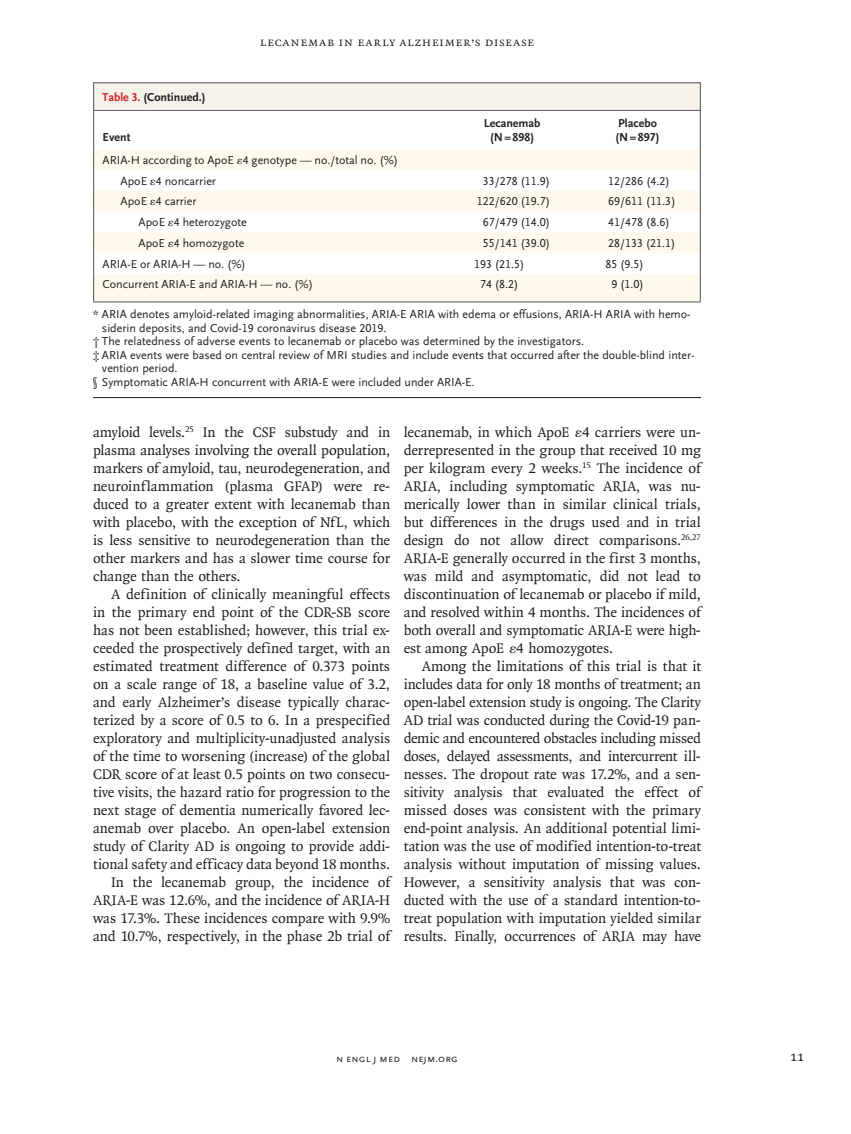
<style>
.page{position:relative;width:851px;height:1134px;background:#fff}
.page>*{position:absolute;margin:0;border:0;box-sizing:border-box;transform-origin:0 0}
.t1{font:15px/18px "OTNEJM Quadraat";letter-spacing:-.005em;color:#231f20;text-align:justify}
.t2{font:14.25px "OTNEJM Quadraat Cap";color:#231f20}
.t3{font:12.75px "OTNEJM Quadraat Small Cap";letter-spacing:.055em;color:#231f20}
.t4{font:12px/20.7px "OTNEJM Scala Sans LF";color:#231f20}
.t5{font:700 12px/13.5px "OTNEJM Scala Sans LF";color:#231f20;text-align:center}
.t6{font:10.8px "OTNEJM Scala Sans LF Cap";letter-spacing:.01em;color:#231f20}
.s1{color:#d1232a}
</style>
<div class="page">
<svg style="left:94px;top:150px;width:605px;height:151px;fill:#fef9ec"></svg>
<hr style="left:93px;top:110px;width:1px;height:40px;background:#636366">
<hr style="left:699px;top:110px;width:1px;height:40px;background:#636366">
<svg style="left:93px;top:150px;width:1px;height:151px"></svg>
<svg style="left:699px;top:150px;width:1px;height:151px"></svg>
<hr style="left:93px;top:301px;width:356px;height:1px;background:#636366">
<hr style="left:449px;top:301px;width:126px;height:1px;background:#636366">
<hr style="left:575px;top:301px;width:126px;height:1px;background:#636366">
<div style="left:93px;top:83px;width:607px;height:28px;background:#f5f1eb"></div>
<div style="left:93px;top:82px;width:607px;height:29px;border:1px solid #636366"></div>
<hr style="left:93px;top:110px;width:607px;height:1px;background:#636366">
<hr style="left:93px;top:397px;width:607px;height:1px;background:#231f20">
<p class="t5" style="left:102px;top:90px;width:105px"><span class="s1">Table 3.</span> (Continued.)</p>
<p class="t5" style="left:103px;top:130px;width:29px">Event</p>
<p class="t3" style="left:260px;top:35px;width:276px">Lecanemab in Early Alzheimer’s Disease</p>
<p class="t5" style="left:484px;top:117px;width:58px">Lecanemab (N=898)</p>
<p class="t5" style="left:615px;top:117px;width:46px;text-align:left">Placebo (N=897)</p>
<p class="t4" style="left:121px;top:150px;width:279px;text-indent:-18px">ARIA-H according to ApoE ε4 genotype — no./total no. (%)<br>ApoE ε4 noncarrier</p>
<p class="t4" style="left:483px;top:171px;width:69px">33/278 (11.9)</p>
<p class="t4" style="left:608px;top:171px;width:63px">12/286 (4.2)</p>
<p class="t4" style="left:121px;top:191px;width:77px">ApoE ε4 carrier</p>
<p class="t4" style="left:477px;top:191px;width:75px">122/620 (19.7)</p>
<p class="t4" style="left:608px;top:191px;width:69px">69/611 (11.3)</p>
<p class="t4" style="left:139px;top:212px;width:110px">ApoE ε4 heterozygote</p>
<p class="t4" style="left:483px;top:212px;width:69px">67/479 (14.0)</p>
<p class="t4" style="left:608px;top:212px;width:63px">41/478 (8.6)</p>
<p class="t4" style="left:139px;top:233px;width:107px">ApoE ε4 homozygote</p>
<p class="t4" style="left:483px;top:233px;width:69px">55/141 (39.0)</p>
<p class="t4" style="left:608px;top:233px;width:69px">28/133 (21.1)</p>
<p class="t4" style="left:103px;top:254px;width:145px">ARIA-E or ARIA-H — no. (%)</p>
<p class="t4" style="left:474px;top:254px;width:52px">193 (21.5)</p>
<p class="t4" style="left:605px;top:254px;width:40px">85 (9.5)</p>
<p class="t4" style="left:103px;top:274px;width:212px">Concurrent ARIA-E and ARIA-H — no. (%)</p>
<p class="t4" style="left:480px;top:274px;width:40px">74 (8.2)</p>
<p class="t4" style="left:611px;top:274px;width:34px">9 (1.0)</p>
<p class="t4" style="left:93px;top:304px;width:599px">* ARIA denotes amyloid-related imaging abnormalities, ARIA-E ARIA with edema or effusions, ARIA-H ARIA with hemo-</p>
<p class="t4" style="left:102px;top:318px;width:286px">siderin deposits, and Covid-19 coronavirus disease 2019.</p>
<p class="t4" style="left:93px;top:331px;width:492px">† The relatedness of adverse events to lecanemab or placebo was determined by the investigators.</p>
<p class="t4" style="left:93px;top:345px;width:603px">‡ ARIA events were based on central review of MRI studies and include events that occurred after the double-blind inter-</p>
<p class="t4" style="left:102px;top:358px;width:77px">vention period.</p>
<p class="t4" style="left:93px;top:372px;width:383px">§ Symptomatic ARIA-H concurrent with ARIA-E were included under ARIA-E.</p>
<p class="t1" style="left:93px;top:423px;width:299px">amyloid levels.<sup>25</sup> In the CSF substudy and in plasma analyses involving the overall population, markers of amyloid, tau, neurodegeneration, and neuroinflammation (plasma GFAP) were re&shy;duced to a greater extent with lecanemab than with placebo, with the exception of NfL, which is less sensitive to neurodegeneration than the other markers and has a slower time course for change than the others.</p>
<p class="t1" style="left:93px;top:585px;width:299px;text-align:right">A definition of clinically meaningful effects<br>in the primary end point of the CDR-SB score has not been established; however, this trial ex&shy;ceeded the prospectively defined target, with an estimated treatment difference of 0.373 points on a scale range of 18, a baseline value of 3.2, and early Alzheimer’s disease typically charac&shy;terized by a score of 0.5 to 6. In a prespecified exploratory and multiplicity-unadjusted analysis of the time to worsening (increase) of the global CDR score of at least 0.5 points on two consecu&shy;tive visits, the hazard ratio for progression to the next stage of dementia numerically favored lec&shy;anemab over placebo. An open-label extension study of Clarity AD is ongoing to provide addi&shy;tional safety and efficacy data beyond 18 months.<br>In the lecanemab group, the incidence of ARIA-E was 12.6%, and the incidence of ARIA-H was 17.3%. These incidences compare with 9.9% and 10.7%, respectively, in the phase 2b trial of</p>
<p class="t1" style="left:403px;top:423px;width:299px">lecanemab, in which ApoE ε4 carriers were un&shy;derrepresented in the group that received 10 mg per kilogram every 2 weeks.<sup>15</sup> The incidence of ARIA, including symptomatic ARIA, was nu&shy;merically lower than in similar clinical trials, but differences in the drugs used and in trial design do not allow direct comparisons.<sup>26,27<br></sup>ARIA-E generally occurred in the first 3 months, was mild and asymptomatic, did not lead to discontinuation of lecanemab or placebo if mild, and resolved within 4 months. The incidences of both overall and symptomatic ARIA-E were high&shy;est among ApoE ε4 homozygotes.</p>
<p class="t1" style="left:404px;top:657px;width:299px;text-indent:18px">Among the limitations of this trial is that it includes data for only 18 months of treatment; an open-label extension study is ongoing. The Clarity AD trial was conducted during the Covid-19 pan&shy;demic and encountered obstacles including missed doses, delayed assessments, and intercurrent ill&shy;nesses. The dropout rate was 17.2%, and a sen&shy;sitivity analysis that evaluated the effect of missed doses was consistent with the primary end-point analysis. An additional potential limi&shy;tation was the use of modified intention-to-treat analysis without imputation of missing values.<br>However, a sensitivity analysis that was con&shy;ducted with the use of a standard intention-to&shy;treat population with imputation yielded similar results. Finally, occurrences of ARIA may have</p>
<p class="t6" style="left:336px;top:1053px;width:123px">n engl j med nejm.org</p>
<p class="t2" style="left:790px;top:1048px;width:16px">11</p>
</div>
